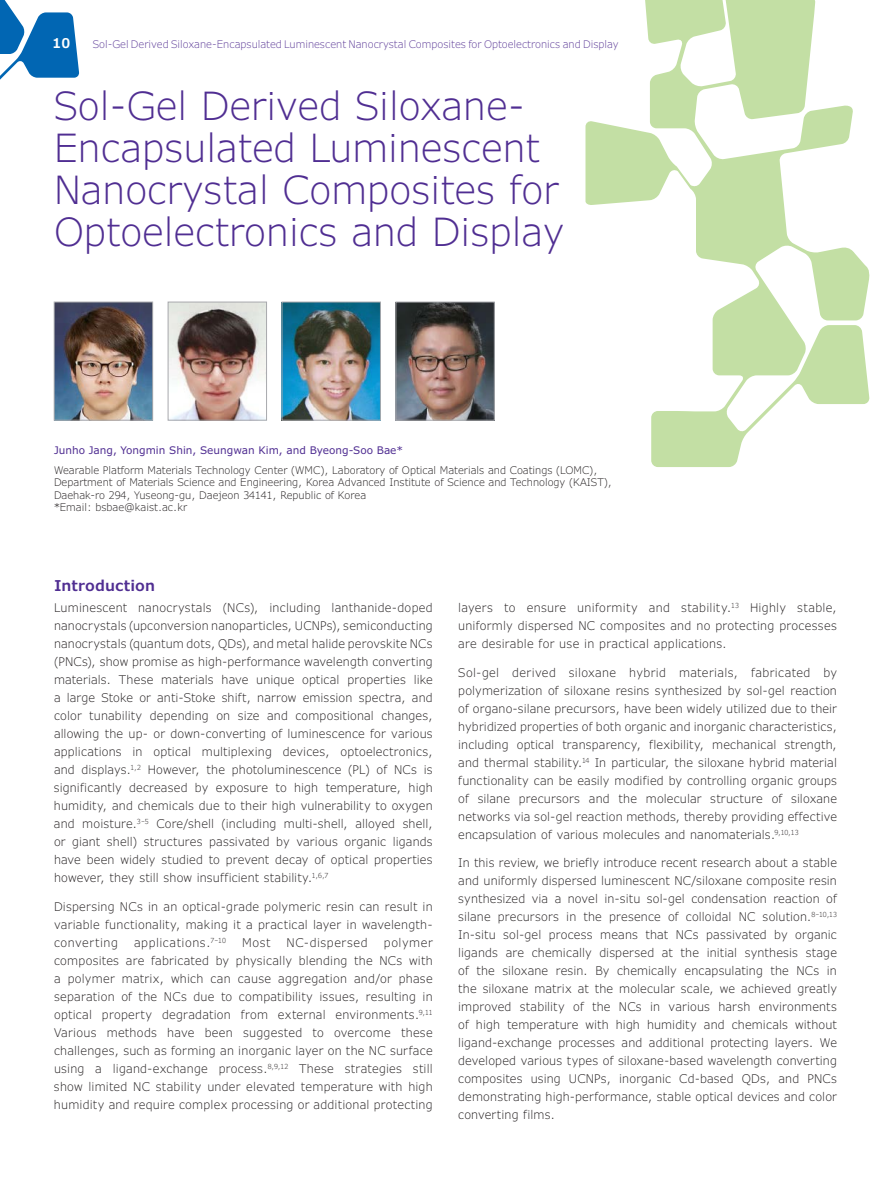
<style>
.page{position:relative;width:891px;height:1188px;background:#fff}
.page>*{position:absolute;margin:0;border:0;box-sizing:border-box;transform-origin:0 0}
.t1{font:300 39px/42px "Verdana Pro";color:#502e92}
.t2{font:600 15px "Verdana Pro";letter-spacing:.005em;color:#502e92}
.t3{font:600 13.5px "Verdana Pro";color:#fff}
.t4{font:300 12px/18px "Verdana Pro";letter-spacing:.015em;color:#231f20;text-align:justify}
.t5{font:300 12px "Verdana Pro";letter-spacing:.04em;color:#231f20}
.t6{font:300 12px "Verdana Pro";letter-spacing:.05em;color:#231f20}
.t7{font:300 10.5px/12.6px "Verdana Pro";color:#231f20}
.t8{font:300 10.5px "Verdana Pro";color:#5f3e99}
.t9{font:10.5px "Verdana Pro";color:#502e92}
</style>
<div class="page">
<svg style="left:0;top:0;width:79px;height:80px"></svg>
<img style="left:170px;top:304px;width:95px;height:114px">
<div style="left:168px;top:302px;width:99px;height:118px;border:1px solid #a8a9ad"></div>
<img style="left:284px;top:304px;width:38px;height:114px">
<img style="left:56px;top:304px;width:95px;height:114px">
<div style="left:54px;top:302px;width:99px;height:118px;border:1px solid #a8a9ad"></div>
<svg style="left:322px;top:0;width:548px;height:467px"></svg>
<p class="t3" style="left:53px;top:35px;width:19px">10</p>
<p class="t8" style="left:93px;top:38px;width:527px">Sol-Gel Derived Siloxane-Encapsulated Luminescent Nanocrystal Composites for Optoelectronics and Display</p>
<h1 class="t1" style="left:54px;top:85px;width:512px">Sol-Gel Derived Siloxane-<br>Encapsulated Luminescent<br>Nanocrystal Composites for<br>Optoelectronics and Display</h1>
<p class="t9" style="left:54px;top:444px;width:351px">Junho Jang, Yongmin Shin, Seungwan Kim, and Byeong-Soo Bae*</p>
<p class="t7" style="left:54px;top:464px;width:560px">Wearable Platform Materials Technology Center (WMC), Laboratory of Optical Materials and Coatings (LOMC), Department of Materials Science and Engineering, Korea Advanced Institute of Science and Technology (KAIST), Daehak-ro 294, Yuseong-gu, Daejeon 34141, Republic of Korea<br>*Email: bsbae@kaist.ac.kr</p>
<p class="t2" style="left:54px;top:576px;width:103px">Introduction</p>
<p class="t4" style="left:54px;top:599px;width:380px">Luminescent nanocrystals (NCs), including lanthanide-doped nanocrystals (upconversion nanoparticles, UCNPs), semiconducting nanocrystals (quantum dots, QDs), and metal halide perovskite NCs (PNCs), show promise as high-performance wavelength converting materials. These materials have unique optical properties like a large Stoke or anti-Stoke shift, narrow emission spectra, and color tunability depending on size and compositional changes, allowing the up- or down-converting of luminescence for various applications in optical multiplexing devices, optoelectronics, and displays.<sup>1,2</sup> However, the photoluminescence (PL) of NCs is significantly decreased by exposure to high temperature, high humidity, and chemicals due to their high vulnerability to oxygen and moisture.<sup>3–5</sup> Core/shell (including multi-shell, alloyed shell, or giant shell) structures passivated by various organic ligands have been widely studied to prevent decay of optical properties however, they still show insufficient stability.<sup>1,6,7</sup></p>
<p class="t4" style="left:54px;top:898px;width:380px">Dispersing NCs in an optical-grade polymeric resin can result in variable functionality, making it a practical layer in wavelength&shy;converting</p>
<p class="t5" style="left:134px;top:935px;width:94px">applications.<sup>7–10</sup></p>
<p class="t4" style="left:242px;top:934px;width:30px">Most</p>
<p class="t6" style="left:287px;top:935px;width:83px">NC-dispersed</p>
<p class="t4" style="left:54px;top:934px;width:380px;text-indent:330px">polymer composites are fabricated by physically blending the NCs with a polymer matrix, which can cause aggregation and/or phase separation of the NCs due to compatibility issues, resulting in optical property degradation from external environments.<sup>9,11<br></sup>Various methods have been suggested to overcome these challenges, such as forming an inorganic layer on the NC surface using a ligand-exchange process.<sup>8,9,12</sup> These strategies still show limited NC stability under elevated temperature with high humidity and require complex processing or additional protecting</p>
<p class="t4" style="left:458px;top:599px;width:380px">layers to ensure uniformity and stability.<sup>13</sup> Highly stable, uniformly dispersed NC composites and no protecting processes are desirable for use in practical applications.</p>
<p class="t4" style="left:458px;top:664px;width:380px">Sol-gel derived siloxane hybrid materials, fabricated by polymerization of siloxane resins synthesized by sol-gel reaction of organo-silane precursors, have been widely utilized due to their hybridized properties of both organic and inorganic characteristics, including optical transparency, flexibility, mechanical strength, and thermal stability.<sup>14</sup> In particular, the siloxane hybrid material functionality can be easily modified by controlling organic groups of silane precursors and the molecular structure of siloxane networks via sol-gel reaction methods, thereby providing effective encapsulation of various molecules and nanomaterials.<sup>9,10,13</sup></p>
<p class="t4" style="left:458px;top:854px;width:380px">In this review, we briefly introduce recent research about a stable and uniformly dispersed luminescent NC/siloxane composite resin synthesized via a novel in-situ sol-gel condensation reaction of silane precursors in the presence of colloidal NC solution.<sup>8–10,13<br></sup>In-situ sol-gel process means that NCs passivated by organic ligands are chemically dispersed at the initial synthesis stage of the siloxane resin. By chemically encapsulating the NCs in the siloxane matrix at the molecular scale, we achieved greatly improved stability of the NCs in various harsh environments of high temperature with high humidity and chemicals without ligand-exchange processes and additional protecting layers. We developed various types of siloxane-based wavelength converting composites using UCNPs, inorganic Cd-based QDs, and PNCs demonstrating high-performance, stable optical devices and color converting films.</p>
</div>
